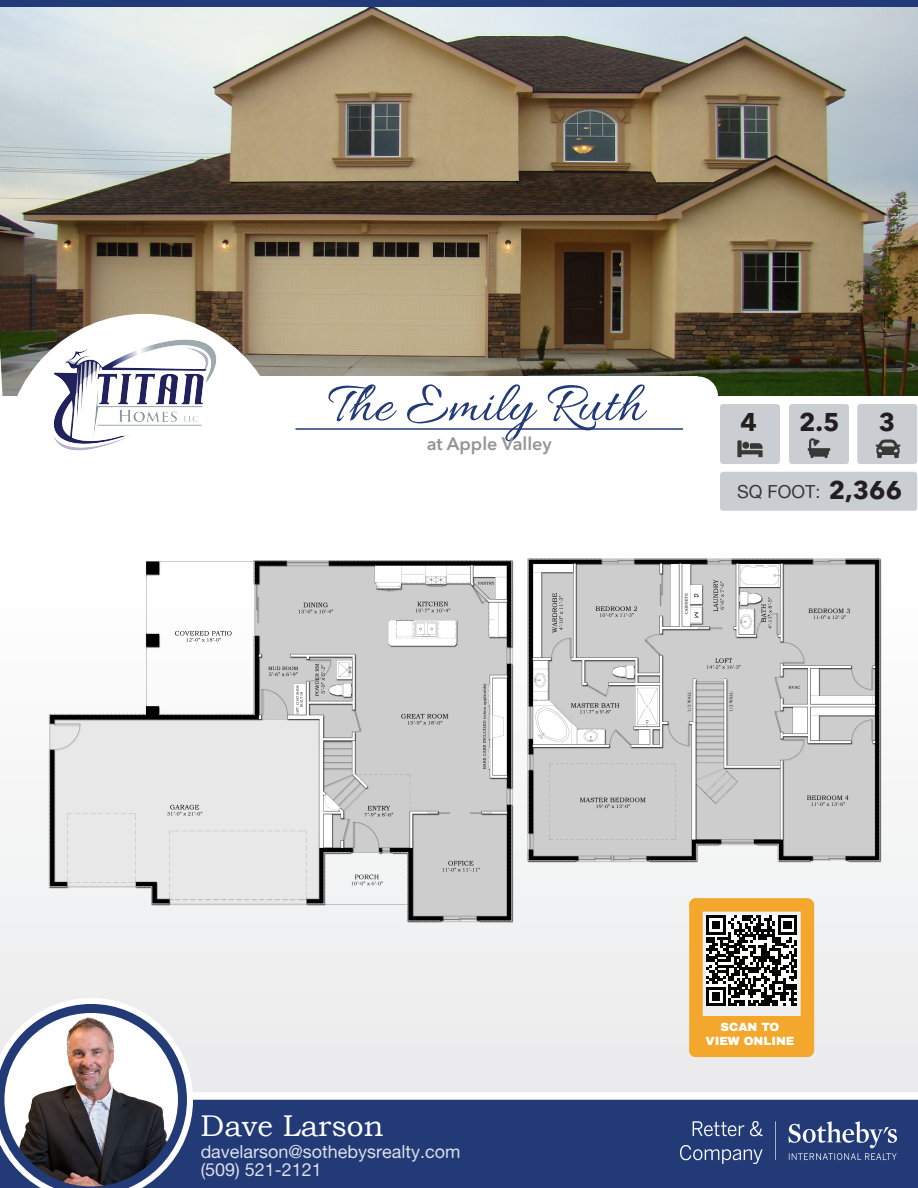
<style>
.page{position:relative;width:918px;height:1188px;background:#fff}
.page>*{position:absolute;margin:0;border:0;box-sizing:border-box;transform-origin:0 0}
.t1{font:58.5px "Allura";color:#223a77}
.t2{font:30px "Bookman Old Style";color:#fff}
.t3{font:700 25.5px "Avenir Next LT Pro";color:#231f20}
.t4{font:18px/18px "Alte Haas Grotesk";color:#fff}
.t5{font:600 18px "Avenir Next LT Pro";color:#939598}
.t6{font:18px "Alte Haas Grotesk";color:#373837}
.t7{font:900 11.85px/14.2px "Archivo";color:#fff;text-align:center}
.s1{font-family:"Avenir Next LT Pro";font-weight:700;font-size:25.5px;color:#231f20}
</style>
<div class="page">
<div style="left:0;top:827px;width:918px;height:265px;background:#ebebed"></div>
<img style="left:0;top:4px;width:918px;height:392px">
<div style="left:5px;top:314px;width:279px;height:278px;background:#fff;border-radius:50%"></div>
<div style="left:245px;top:376px;width:453px;height:33px;background:#fff"></div>
<div style="left:678px;top:377px;width:40px;height:39px;background:#fff;border-radius:50%"></div>
<img style="left:45px;top:333px;width:179px;height:90px">
<div style="left:1px;top:0;width:917px;height:7px;background:#223a77"></div>
<div style="left:857px;top:404px;width:60px;height:60px;border:6px solid #cacdd2"></div>
<div style="left:789px;top:404px;width:60px;height:60px;background:#cacdd2"></div>
<div style="left:720px;top:404px;width:60px;height:60px;background:#cacdd2"></div>
<div style="left:696px;top:1044px;width:111px;height:13px;background:#f3a82d"></div>
<div style="left:0;top:1096px;width:918px;height:92px;background:#223a76"></div>
<div style="left:0;top:1092px;width:918px;height:8px;background:#fff"></div>
<svg style="left:0;top:998px;width:193px;height:190px"></svg>
<img style="left:681px;top:1122px;width:216px;height:42px">
<img style="left:30px;top:423px;width:508px;height:657px">
<img style="left:453px;top:409px;width:465px;height:641px">
<svg style="left:706px;top:915px;width:91px;height:91px"></svg>
<h1 class="t1" style="left:328px;top:372px;width:317px">The Emily Ruth</h1>
<p class="t5" style="left:427px;top:433px;width:126px">at Apple Valley</p>
<h3 class="t3" style="left:741px;top:407px;width:18px">4</h3>
<h3 class="t3" style="left:799px;top:407px;width:42px">2.5</h3>
<h3 class="t3" style="left:879px;top:407px;width:18px">3</h3>
<p class="t6" style="left:737px;top:481px;width:167px">SQ FOOT: <span class="s1">2,366</span></p>
<h2 class="t2" style="left:201px;top:1106px;width:185px">Dave Larson</h2>
<p class="t4" style="left:201px;top:1142px;width:262px">davelarson@sothebysrealty.com (509) 521-2121</p>
<p class="t7" style="left:705px;top:1019px;width:91px">SCAN TO<br>VIEW ONLINE</p>
</div>
